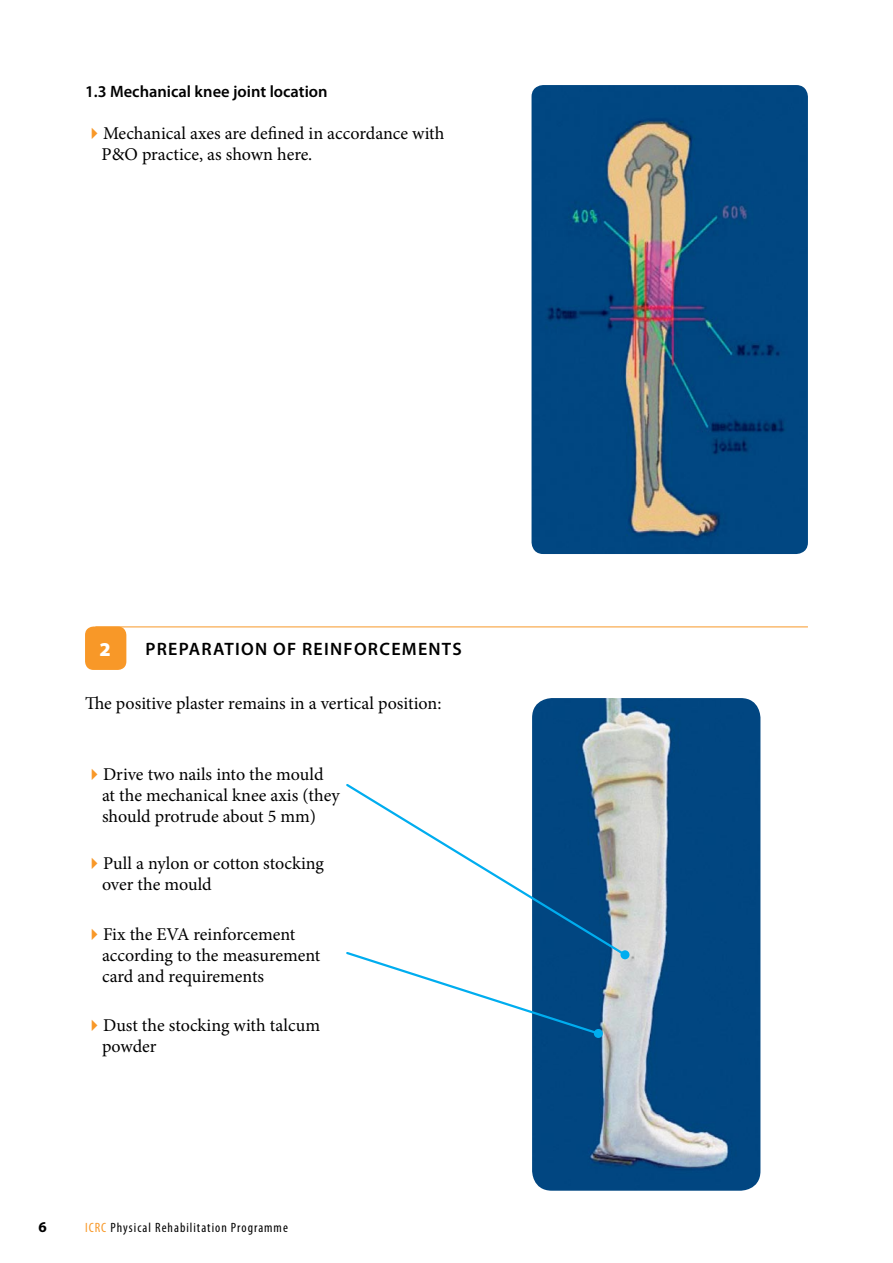
<style>
.page{position:relative;width:893px;height:1263px;background:#fff}
.page>*{position:absolute;margin:0;border:0;box-sizing:border-box;transform-origin:0 0}
.t1{font:900 19.65px "Myriad Pro";color:#fff}
.t2{font:18px/21px "Minion Pro";color:#000}
.t3{font:600 18px "Myriad Pro";letter-spacing:.07em;color:#000}
.t4{font:600 16.5px "Myriad Pro";color:#000}
.t5{font:condensed 13.5px "Myriad Pro";letter-spacing:.075em;color:#000}
.s1{color:#f89828}
</style>
<div class="page">
<img style="left:531px;top:85px;width:277px;height:469px;border-radius:12px">
<img style="left:532px;top:698px;width:228px;height:493px;border-radius:20px">
<svg style="left:346px;top:782px;width:282px;height:176px"></svg>
<div style="left:620px;top:950px;width:9px;height:9px;background:#00adef;border-radius:50%"></div>
<svg style="left:346px;top:950px;width:255px;height:86px"></svg>
<div style="left:594px;top:1029px;width:9px;height:9px;background:#00adef;border-radius:50%"></div>
<div style="left:85px;top:626px;width:41px;height:44px;background:#f89828;border-radius:9px"></div>
<hr style="left:95px;top:626px;width:713px;height:1px;background:#f89828">
<p class="t4" style="left:85px;top:81px;width:244px">1.3 MECHANICAL KNEE JOINT LOCATION</p>
<p class="t2" style="left:102px;top:123px;width:344px;text-indent:-17px"><span class="s1">✔</span>Mechanical axes are defined in accordance with<br>P&amp;O practice, as shown here.</p>
<p class="t1" style="left:99px;top:636px;width:13px">2</p>
<p class="t3" style="left:145px;top:638px;width:45px">PREPARATIO</p>
<p class="t3" style="left:255px;top:638px;width:101px">N OF REINFORC</p>
<p class="t3" style="left:391px;top:638px;width:72px">EMENTS</p>
<p class="t2" style="left:85px;top:692px;width:358px">The positive plaster remains in a vertical position:</p>
<p class="t2" style="left:102px;top:764px;width:239px;text-indent:-17px"><span class="s1">✔</span>Drive two nails into the mould at the mechanical knee axis (they should protrude about 5 mm)</p>
<p class="t2" style="left:102px;top:853px;width:223px;text-indent:-17px"><span class="s1">✔</span>Pull a nylon or cotton stocking over the mould</p>
<p class="t2" style="left:102px;top:924px;width:220px;text-indent:-17px"><span class="s1">✔</span>Fix the EVA reinforcement according to the measurement card and requirements</p>
<p class="t2" style="left:102px;top:1014px;width:220px;text-indent:-17px"><span class="s1">✔</span>Dust the stocking with talcum powder</p>
<p class="t5" style="left:85px;top:1219px;width:204px"><span class="s1">ICRC</span> Physical Rehabilitation Programme</p>
</div>
